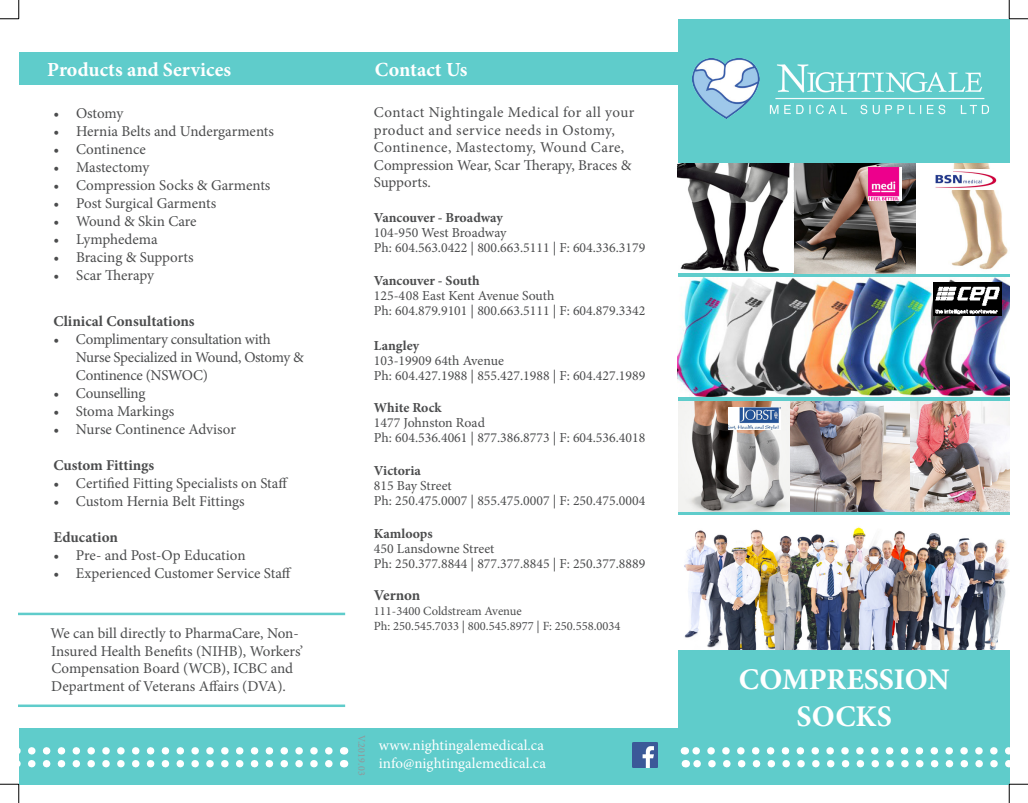
<style>
.page{position:relative;width:1028px;height:803px;background:#fff}
.page>*{position:absolute;margin:0;border:0;box-sizing:border-box;transform-origin:0 0}
.t1{font:700 30px "Minion Pro";color:#fff}
.t2{font:700 20px "Minion Pro";color:#fff}
.t3{font:15px/17.5px "Minion Pro";color:#4b4c4d}
.t4{font:15px/17.5px "Minion Pro";letter-spacing:.02em;color:#4b4c4d}
.t5{font:15px/18px "Minion Pro";letter-spacing:-.02em;color:#4b4c4d}
.t6{font:15px "Minion Pro";color:#fff}
.t7{font:700 15px "Minion Pro";color:#4b4c4d}
.t8{font:13.75px "Minion Pro";color:#4b4c4d}
.t9{font:700 13.75px "Minion Pro";color:#4b4c4d}
.t10{font:12.5px "Minion Pro";color:#4b4c4d}
.t11{font:10px "Minion Pro";letter-spacing:.02em;color:#939598}
</style>
<div class="page">
<div style="left:19px;top:53px;width:666px;height:32px;background:#5fcccb"></div>
<div style="left:678px;top:19px;width:331px;height:765px;background:#5fcccb"></div>
<div style="left:19px;top:728px;width:990px;height:56px;background:#5fcccb"></div>
<img style="left:692px;top:58px;width:296px;height:60px">
<svg style="left:684px;top:747px;width:325px;height:20px"></svg>
<svg style="left:343px;top:747px;width:1px;height:20px"></svg>
<svg style="left:19px;top:747px;width:310px;height:20px"></svg>
<hr style="left:19px;top:612px;width:326px;height:3px;background:#5fcccb">
<hr style="left:19px;top:704px;width:326px;height:3px;background:#5fcccb">
<img style="left:632px;top:742px;width:25px;height:25px">
<img style="left:677px;top:277px;width:332px;height:119px">
<img style="left:677px;top:164px;width:332px;height:109px">
<img style="left:678px;top:515px;width:331px;height:134px">
<img style="left:678px;top:401px;width:331px;height:110px">
<img style="left:868px;top:167px;width:33px;height:33px">
<img style="left:931px;top:169px;width:70px;height:20px">
<img style="left:933px;top:282px;width:68px;height:33px">
<img style="left:728px;top:407px;width:53px;height:22px">
<svg style="left:0;top:0;width:20px;height:20px"></svg>
<svg style="left:0;top:783px;width:20px;height:19px"></svg>
<svg style="left:1008px;top:0;width:20px;height:20px"></svg>
<svg style="left:1008px;top:783px;width:20px;height:19px"></svg>
<p class="t2" style="left:47px;top:56px;width:185px">Products and Services</p>
<p class="t2" style="left:375px;top:56px;width:94px">Contact Us</p>
<p class="t3" style="left:54px;top:104px;width:71px">• Ostomy</p>
<p class="t3" style="left:54px;top:122px;width:222px">• Hernia Belts and Undergarments</p>
<p class="t3" style="left:54px;top:140px;width:94px">• Continence</p>
<p class="t3" style="left:54px;top:158px;width:97px">• Mastectomy</p>
<p class="t3" style="left:54px;top:176px;width:218px">• Compression Socks &amp; Garments</p>
<p class="t3" style="left:54px;top:194px;width:164px">• Post Surgical Garments</p>
<p class="t3" style="left:54px;top:212px;width:145px">• Wound &amp; Skin Care</p>
<p class="t3" style="left:54px;top:230px;width:106px">• Lymphedema</p>
<p class="t3" style="left:54px;top:248px;width:141px">• Bracing &amp; Supports</p>
<p class="t3" style="left:54px;top:266px;width:102px">• Scar Therapy</p>
<p class="t7" style="left:53px;top:310px;width:143px">Clinical Consultations</p>
<p class="t5" style="left:76px;top:330px;width:229px;text-indent:-22px">• Complimentary consultation with<br>Nurse Specialized in Wound, Ostomy &amp;<br>Continence (NSWOC)</p>
<p class="t5" style="left:53px;top:384px;width:93px">• Counselling</p>
<p class="t3" style="left:53px;top:402px;width:122px">• Stoma Markings</p>
<p class="t3" style="left:53px;top:420px;width:184px">• Nurse Continence Advisor</p>
<p class="t7" style="left:53px;top:454px;width:102px">Custom Fittings</p>
<p class="t3" style="left:53px;top:474px;width:236px">• Certified Fitting Specialists on Staff</p>
<p class="t3" style="left:53px;top:492px;width:193px">• Custom Hernia Belt Fittings</p>
<p class="t7" style="left:53px;top:526px;width:66px">Education</p>
<p class="t3" style="left:53px;top:546px;width:194px">• Pre- and Post-Op Education</p>
<p class="t3" style="left:53px;top:564px;width:240px">• Experienced Customer Service Staff</p>
<p class="t3" style="left:50px;top:624px;width:254px">We can bill directly to PharmaCare, Non-Insured Health Benefits (NIHB), Workers’ Compensation Board (WCB), ICBC and Department of Veterans Affairs (DVA).</p>
<p class="t4" style="left:374px;top:104px;width:262px">Contact Nightingale Medical for all your product and service needs in Ostomy, Continence, Mastectomy, Wound Care, Compression Wear, Scar Therapy, Braces &amp; Supports.</p>
<p class="t9" style="left:374px;top:208px;width:130px">Vancouver - Broadway</p>
<p class="t8" style="left:374px;top:224px;width:134px">104-950 West Broadway</p>
<p class="t8" style="left:374px;top:239px;width:273px">Ph: 604.563.0422 | 800.663.5111 | F: 604.336.3179</p>
<p class="t9" style="left:374px;top:271px;width:107px">Vancouver - South</p>
<p class="t8" style="left:374px;top:286px;width:182px">125-408 East Kent Avenue South</p>
<p class="t8" style="left:374px;top:301px;width:273px">Ph: 604.879.9101 | 800.663.5111 | F: 604.879.3342</p>
<p class="t9" style="left:374px;top:336px;width:47px">Langley</p>
<p class="t8" style="left:374px;top:351px;width:131px">103-19909 64th Avenue</p>
<p class="t8" style="left:374px;top:366px;width:273px">Ph: 604.427.1988 | 855.427.1988 | F: 604.427.1989</p>
<p class="t9" style="left:374px;top:398px;width:69px">White Rock</p>
<p class="t8" style="left:374px;top:414px;width:112px">1477 Johnston Road</p>
<p class="t8" style="left:374px;top:429px;width:273px">Ph: 604.536.4061 | 877.386.8773 | F: 604.536.4018</p>
<p class="t9" style="left:374px;top:461px;width:48px">Victoria</p>
<p class="t8" style="left:374px;top:476px;width:79px">815 Bay Street</p>
<p class="t8" style="left:374px;top:491px;width:273px">Ph: 250.475.0007 | 855.475.0007 | F: 250.475.0004</p>
<p class="t9" style="left:374px;top:523px;width:60px">Kamloops</p>
<p class="t8" style="left:374px;top:539px;width:122px">450 Lansdowne Street</p>
<p class="t8" style="left:374px;top:554px;width:273px">Ph: 250.377.8844 | 877.377.8845 | F: 250.377.8889</p>
<p class="t7" style="left:374px;top:584px;width:48px">Vernon</p>
<p class="t10" style="left:374px;top:602px;width:149px">111-3400 Coldstream Avenue</p>
<p class="t10" style="left:374px;top:617px;width:248px">Ph: 250.545.7033 | 800.545.8977 | F: 250.558.0034</p>
<p class="t11" style="left:368px;top:734px;width:42px;rotate:90deg">V.2019.03</p>
<p class="t6" style="left:379px;top:735px;width:166px">www.nightingalemedical.ca</p>
<p class="t6" style="left:379px;top:753px;width:168px">info@nightingalemedical.ca</p>
<p class="t1" style="left:739px;top:658px;width:212px">COMPRESSION</p>
<p class="t1" style="left:796px;top:695px;width:97px">SOCKS</p>
</div>
